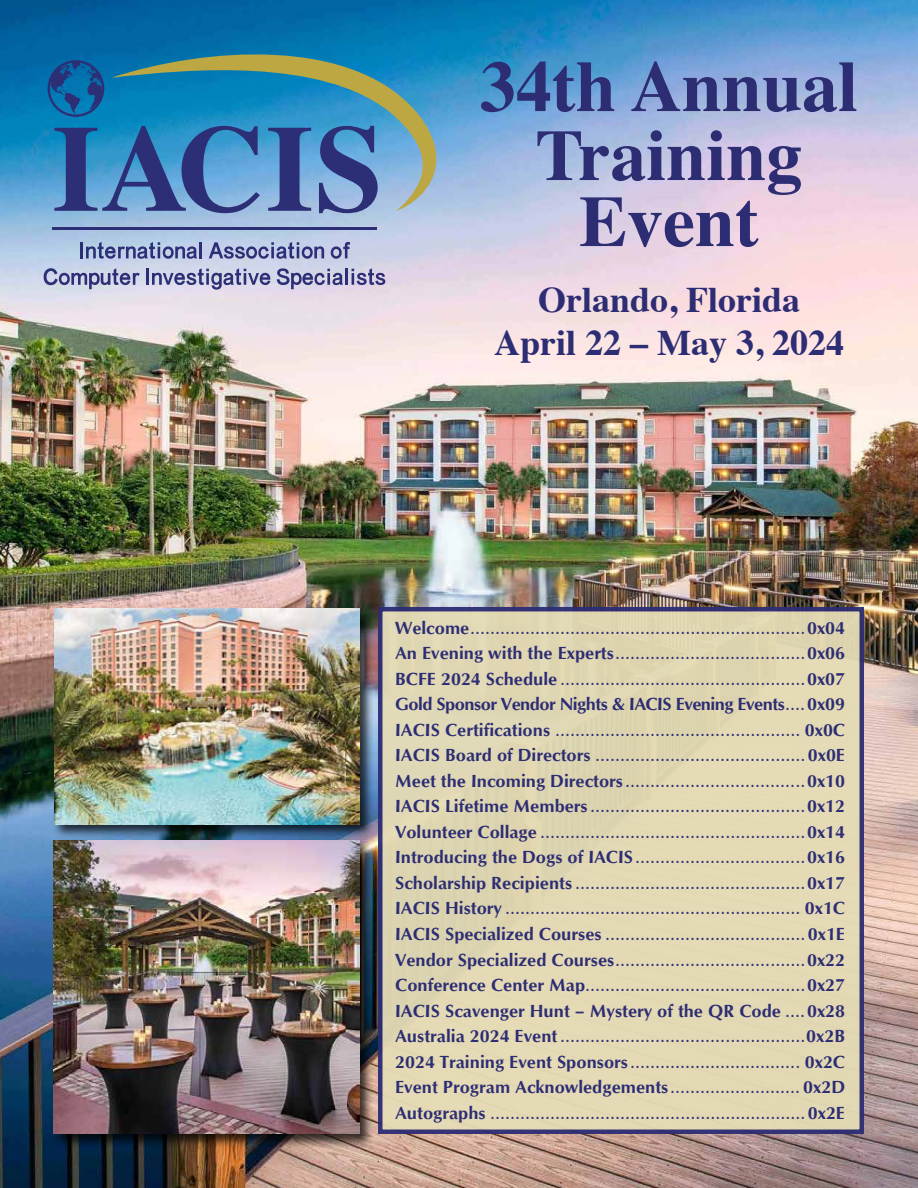
<style>
.page{position:relative;width:918px;height:1188px;background:#fff}
.page>*{position:absolute;margin:0;border:0;box-sizing:border-box;transform-origin:0 0}
.t1{font:700 72px/67.5px "Times";color:#2d2d74;text-align:center}
.t2{font:700 36px/43.2px "Times";color:#2d2d74;text-align:center}
.t3{font:18px/25.5px "Optimum";color:#2d2d74;text-align:justify}
.s1{font-weight:700}
</style>
<div class="page">
<img style="left:0;top:0;width:918px;height:1188px">
<div style="left:378px;top:607px;width:486px;height:527px;background:#e5dcb6;border:4px solid #2d2d74"></div>
<svg style="left:81px;top:242px;width:116px;height:17px;background:#8593bc"></svg>
<hr style="left:199px;top:242px;width:3px;height:16px;background:#2c2f75">
<svg style="left:209px;top:242px;width:115px;height:17px;background:#8c93be"></svg>
<svg style="left:331px;top:242px;width:19px;height:17px"></svg>
<svg style="left:44px;top:268px;width:96px;height:21px;background:#9fa4c5"></svg>
<svg style="left:147px;top:268px;width:123px;height:22px;background:#a4a7c7"></svg>
<svg style="left:277px;top:268px;width:66px;height:21px"></svg>
<hr style="left:345px;top:269px;width:3px;height:16px;background:#2c2f75">
<svg style="left:352px;top:268px;width:33px;height:17px"></svg>
<svg style="left:54px;top:126px;width:206px;height:87px;background:#3f76af"></svg>
<svg style="left:319px;top:211px;width:59px;height:2px"></svg>
<svg style="left:48px;top:60px;width:56px;height:57px;background:#115d9c"></svg>
<hr style="left:52px;top:227px;width:325px;height:2px;background:#2c2f75">
<svg style="left:112px;top:54px;width:325px;height:157px;background:#4989ae"></svg>
<div style="left:52px;top:839px;width:322px;height:310px;background:#000;opacity:.75"></div>
<img style="left:54px;top:841px;width:305px;height:293px">
<div style="left:52px;top:607px;width:322px;height:232px;background:#000;opacity:.75"></div>
<img style="left:54px;top:608px;width:305px;height:216px">
<h1 class="t1" style="left:480px;top:45px;width:380px">34th Annual<br>Training<br>Event</h1>
<h2 class="t2" style="left:494px;top:274px;width:351px">Orlando, Florida<br>April 22 – May 3, 2024</h2>
<p class="t3" style="left:395px;top:615px;width:452px"><span class="s1">Welcome</span>...................................................................<span class="s1">0x04<br>An Evening with the Experts</span>......................................<span class="s1">0x06<br>BCFE 2024 Schedule</span> .................................................<span class="s1">0x07<br>Gold Sponsor Vendor Nights &amp; IACIS Evening Events</span>....<span class="s1">0x09<br>IACIS Certifications</span> ................................................. <span class="s1">0x0C IACIS Board of Directors</span> .......................................... <span class="s1">0x0E Meet the Incoming Directors</span>....................................<span class="s1">0x10<br>IACIS Lifetime Members</span>...........................................<span class="s1">0x12<br>Volunteer Collage</span> .....................................................<span class="s1">0x14<br>Introducing the Dogs of IACIS</span>..................................<span class="s1">0x16<br>Scholarship Recipients</span> ..............................................<span class="s1">0x17<br>IACIS History</span> ........................................................... <span class="s1">0x1C IACIS Specialized Courses</span> ........................................ <span class="s1">0x1E Vendor Specialized Courses</span>......................................<span class="s1">0x22<br>Conference Center Map</span>............................................<span class="s1">0x27<br>IACIS Scavenger Hunt – Mystery of the QR Code</span> ....<span class="s1">0x28<br>Australia 2024 Event</span> .................................................<span class="s1">0x2B 2024 Training Event Sponsors</span>.................................. <span class="s1">0x2C Event Program Acknowledgements</span>.......................... <span class="s1">0x2D Autographs</span> ...............................................................<span class="s1">0x2E</span></p>
</div>
